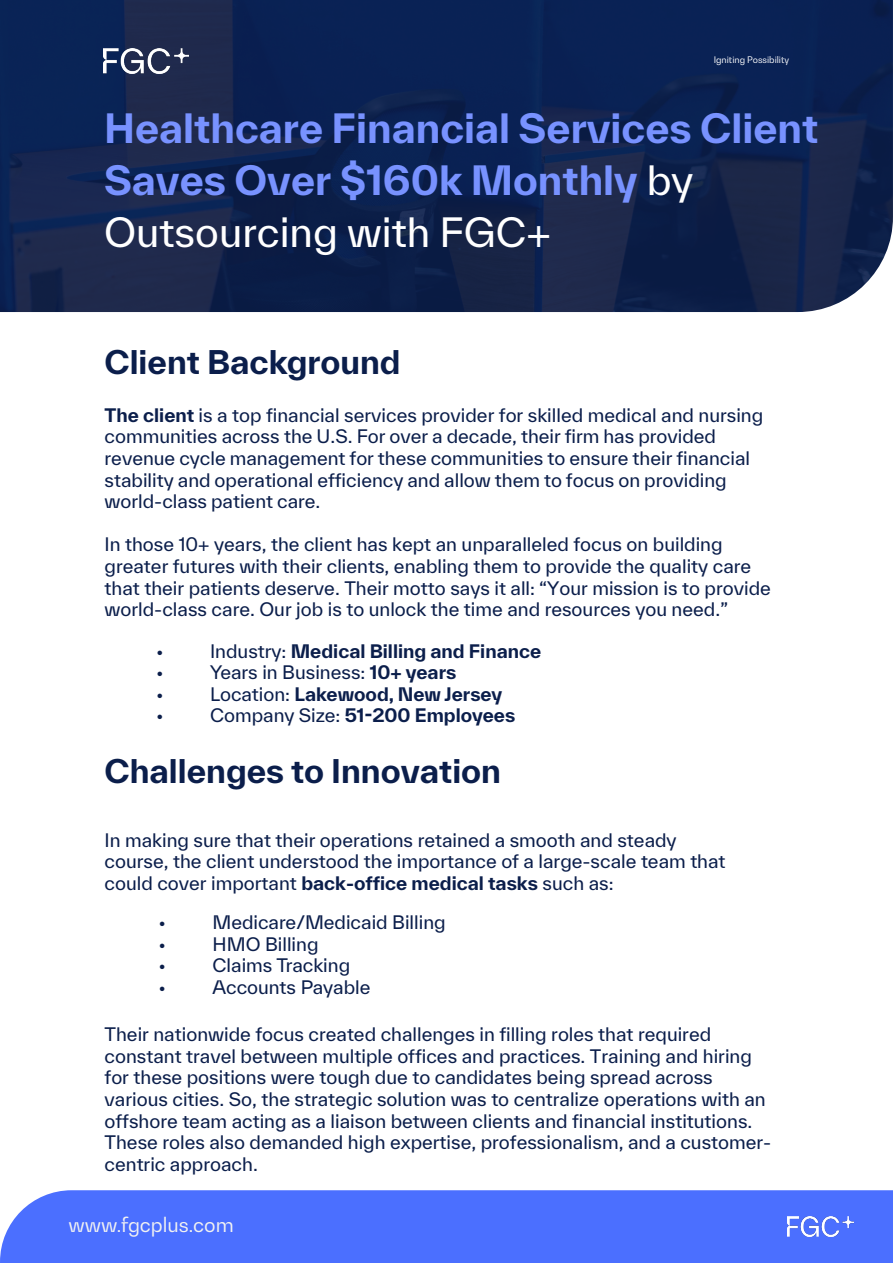
<style>
.page{position:relative;width:893px;height:1263px;background:#fff}
.page>*{position:absolute;margin:0;border:0;box-sizing:border-box;transform-origin:0 0}
.t1{font:700 39px/52.2px "TWK Everett";color:#7892ff}
.t2{font:700 31.5px "TWK Everett";color:#0b1e4b}
.t3{font:19.8px "Bw Gradual";color:#f2f2f2}
.t4{font:18px/21.6px "TWK Everett";color:#0b1e4b}
.t5{font:700 18px "TWK Everett";color:#0b1e4b}
.t6{font:9px "Bw Gradual";color:#fff}
.s1{font-weight:400;color:#fff}
.s2{font-weight:700}
.s3{font-weight:400}
</style>
<div class="page">
<img style="left:0;top:0;width:893px;height:312px">
<img style="left:104px;top:48px;width:85px;height:26px">
<div style="left:0;top:1190px;width:893px;height:73px;background:#4b6fff"></div>
<img style="left:788px;top:1217px;width:65px;height:19px">
<p class="t6" style="left:714px;top:54px;width:77px">Igniting Possibility</p>
<h1 class="t1" style="left:104px;top:101px;width:716px">Healthcare Financial Services Client<br>Saves Over $160k Monthly <span class="s1">by<br>Outsourcing with FGC+</span></h1>
<h2 class="t2" style="left:105px;top:340px;width:298px">Client Background</h2>
<p class="t4" style="left:105px;top:404px;width:660px"><span class="s2">The client</span> is a top financial services provider for skilled medical and nursing communities across the U.S. For over a decade, their firm has provided revenue cycle management for these communities to ensure their financial stability and operational efficiency and allow them to focus on providing world-class patient care.</p>
<p class="t4" style="left:105px;top:534px;width:668px">In those 10+ years, the client has kept an unparalleled focus on building greater futures with their clients, enabling them to provide the quality care that their patients deserve. Their motto says it all: “Your mission is to provide world-class care. Our job is to unlock the time and resources you need.”</p>
<p class="t4" style="left:156px;top:640px;width:9px">•</p>
<p class="t5" style="left:210px;top:638px;width:333px"><span class="s3">Industry:</span> Medical Billing and Finance</p>
<p class="t4" style="left:156px;top:661px;width:9px">•</p>
<p class="t4" style="left:210px;top:661px;width:248px">Years in Business: <span class="s2">10+ years</span></p>
<p class="t4" style="left:156px;top:683px;width:9px">•</p>
<p class="t5" style="left:210px;top:681px;width:294px"><span class="s3">Location:</span> Lakewood, New Jersey</p>
<p class="t4" style="left:156px;top:705px;width:9px">•</p>
<p class="t5" style="left:210px;top:703px;width:307px"><span class="s3">Company Size:</span> 51-200 Employees</p>
<h2 class="t2" style="left:105px;top:749px;width:398px">Challenges to Innovation</h2>
<p class="t4" style="left:105px;top:829px;width:623px">In making sure that their operations retained a smooth and steady course, the client understood the importance of a large-scale team that could cover important <span class="s2">back-office medical tasks</span> such as:</p>
<p class="t4" style="left:159px;top:911px;width:9px">•</p>
<p class="t4" style="left:213px;top:911px;width:235px">Medicare/Medicaid Billing</p>
<p class="t4" style="left:159px;top:933px;width:9px">•</p>
<p class="t4" style="left:213px;top:933px;width:107px">HMO Billing</p>
<p class="t4" style="left:159px;top:954px;width:9px">•</p>
<p class="t4" style="left:213px;top:954px;width:139px">Claims Tracking</p>
<p class="t4" style="left:159px;top:976px;width:9px">•</p>
<p class="t4" style="left:213px;top:976px;width:159px">Accounts Payable</p>
<p class="t4" style="left:105px;top:1023px;width:668px">Their nationwide focus created challenges in filling roles that required constant travel between multiple offices and practices. Training and hiring for these positions were tough due to candidates being spread across various cities. So, the strategic solution was to centralize operations with an offshore team acting as a liaison between clients and financial institutions.<br>These roles also demanded high expertise, professionalism, and a customer&shy;centric approach.</p>
<p class="t3" style="left:68px;top:1212px;width:167px">www.fgcplus.com</p>
</div>
